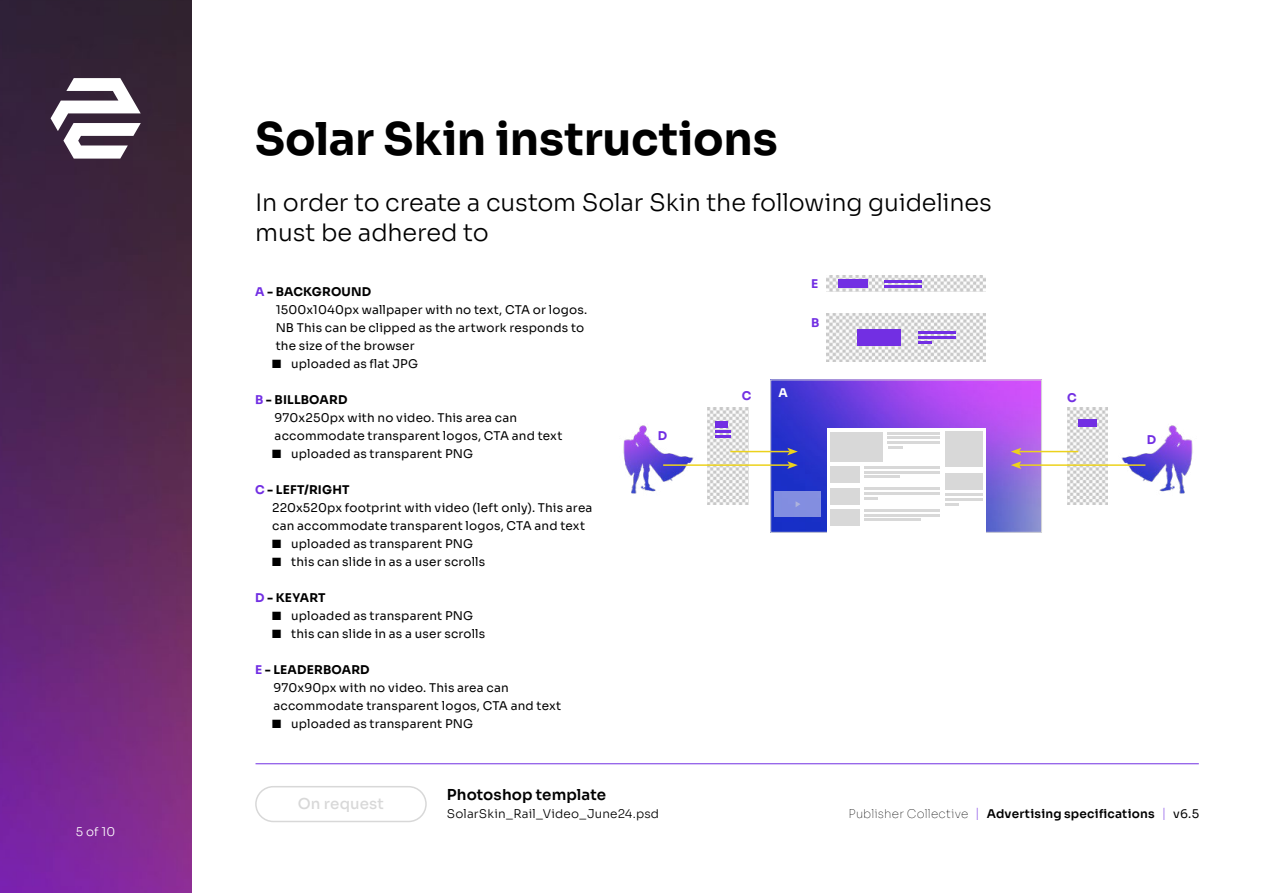
<style>
.page{position:relative;width:1263px;height:893px;background:#fff}
.page>*{position:absolute;margin:0;border:0;box-sizing:border-box;transform-origin:0 0}
.t1{font:700 45px "Sora";letter-spacing:-.005em;color:#000}
.t2{font:300 24px/30px "Sora";letter-spacing:-.01em;color:#000}
.t3{font:600 15px "Sora";letter-spacing:.005em;color:#000}
.t4{font:500 15px "Sora";letter-spacing:.01em;color:#d8d8d8}
.t5{font:12px/18px "Sora";letter-spacing:.015em;color:#000}
.t6{font:600 12px "Sora";letter-spacing:.02em;color:#000}
.t7{font:300 12px "Sora";letter-spacing:.01em;color:#000}
.t8{font:700 12px "Sora";letter-spacing:.015em;color:#000}
.t9{font:700 12px "Sora";color:#722fe3}
.t10{font:300 12px "Sora";color:#fff}
.t11{font:700 12px "Sora";color:#fff}
.s1{font-weight:700;color:#722fe3}
.s2{font-weight:700}
.s3{color:#722fe3}
.s4{font-weight:100}
.s5{font-family:"Open Sans";font-weight:300;color:#722fe3}
.s6{font-weight:400}
</style>
<div class="page">
<img style="left:0;top:0;width:191px;height:893px">
<svg style="left:51px;top:78px;width:90px;height:81px"></svg>
<hr style="left:255px;top:763px;width:944px;height:1px;background:#722fe3">
<img style="left:772px;top:382px;width:268px;height:149px">
<div style="left:770px;top:380px;width:272px;height:153px;border:1px solid #d8d8d8"></div>
<div style="left:827px;top:428px;width:158px;height:104px;background:#fff"></div>
<div style="left:830px;top:432px;width:52px;height:29px;background:#d8d8d8"></div>
<hr style="left:888px;top:432px;width:52px;height:2px;background:#d8d8d8">
<hr style="left:888px;top:437px;width:52px;height:2px;background:#d8d8d8">
<hr style="left:888px;top:441px;width:52px;height:3px;background:#d8d8d8">
<hr style="left:888px;top:446px;width:15px;height:3px;background:#d8d8d8">
<div style="left:830px;top:466px;width:30px;height:17px;background:#d8d8d8"></div>
<hr style="left:864px;top:466px;width:76px;height:3px;background:#d8d8d8">
<hr style="left:864px;top:471px;width:76px;height:2px;background:#d8d8d8">
<hr style="left:864px;top:476px;width:35px;height:2px;background:#d8d8d8">
<div style="left:945px;top:474px;width:37px;height:16px;background:#d8d8d8"></div>
<hr style="left:945px;top:494px;width:37px;height:2px;background:#d8d8d8">
<hr style="left:945px;top:498px;width:37px;height:3px;background:#d8d8d8">
<svg style="left:945px;top:503px;width:13px;height:3px"></svg>
<div style="left:830px;top:488px;width:30px;height:16px;background:#d8d8d8"></div>
<hr style="left:864px;top:488px;width:76px;height:2px;background:#d8d8d8">
<hr style="left:864px;top:492px;width:76px;height:3px;background:#d8d8d8">
<hr style="left:864px;top:497px;width:14px;height:3px;background:#d8d8d8">
<div style="left:830px;top:509px;width:30px;height:17px;background:#d8d8d8"></div>
<hr style="left:864px;top:509px;width:76px;height:3px;background:#d8d8d8">
<hr style="left:864px;top:514px;width:76px;height:2px;background:#d8d8d8">
<hr style="left:864px;top:519px;width:57px;height:2px;background:#d8d8d8">
<div style="left:945px;top:431px;width:37px;height:36px;background:#d8d8d8"></div>
<img style="left:827px;top:314px;width:158px;height:48px">
<img style="left:827px;top:275px;width:158px;height:16px">
<img style="left:1067px;top:408px;width:41px;height:97px">
<img style="left:707px;top:408px;width:41px;height:97px">
<img style="left:1121px;top:425px;width:72px;height:69px">
<img style="left:623px;top:425px;width:71px;height:69px">
<div style="left:838px;top:279px;width:30px;height:9px;background:#722fe3"></div>
<div style="left:715px;top:421px;width:12px;height:7px;background:#722fe3"></div>
<div style="left:1078px;top:419px;width:19px;height:7px;background:#722fe3"></div>
<hr style="left:884px;top:281px;width:37px;height:2px;background:#722fe3">
<svg style="left:715px;top:431px;width:15px;height:2px"></svg>
<hr style="left:884px;top:285px;width:37px;height:3px;background:#722fe3">
<hr style="left:715px;top:435px;width:15px;height:3px;background:#722fe3">
<div style="left:857px;top:329px;width:43px;height:17px;background:#722fe3"></div>
<hr style="left:918px;top:332px;width:37px;height:2px;background:#722fe3">
<hr style="left:918px;top:336px;width:37px;height:3px;background:#722fe3">
<hr style="left:918px;top:341px;width:14px;height:3px;background:#722fe3">
<hr style="left:730px;top:451px;width:60px;height:1px;background:#ecd21c">
<svg style="left:787px;top:448px;width:11px;height:7px"></svg>
<hr style="left:1019px;top:451px;width:59px;height:1px;background:#ecd21c">
<svg style="left:1011px;top:448px;width:10px;height:7px"></svg>
<hr style="left:663px;top:464px;width:127px;height:2px;background:#ecd21c">
<svg style="left:787px;top:461px;width:11px;height:8px"></svg>
<hr style="left:1019px;top:464px;width:126px;height:2px;background:#ecd21c">
<svg style="left:1011px;top:461px;width:10px;height:8px"></svg>
<div style="left:774px;top:492px;width:47px;height:25px;background:#838ee0"></div>
<svg style="left:795px;top:502px;width:5px;height:5px"></svg>
<div style="left:255px;top:786px;width:172px;height:36px;border:2px solid #d8d8d8;border-radius:17px"></div>
<p class="t10" style="left:76px;top:822px;width:41px">5 of 10</p>
<h1 class="t1" style="left:255px;top:102px;width:524px">Solar Skin instructions</h1>
<h2 class="t2" style="left:255px;top:186px;width:738px">In order to create a custom Solar Skin the following guidelines must be adhered to</h2>
<p class="t5" style="left:276px;top:282px;width:313px;text-indent:-21px"><span class="s1">A</span> <span class="s2">- BACKGROUND<br></span>1500x1040px wallpaper with no text, CTA or logos.<br>NB This can be clipped as the artwork responds to the size of the browser</p>
<p class="t5" style="left:272px;top:354px;width:148px">■ uploaded as flat JPG</p>
<p class="t5" style="left:275px;top:390px;width:289px;text-indent:-19px"><span class="s1">B</span> <span class="s2">- BILLBOARD<br></span>970x250px with no video. This area can accommodate transparent logos, CTA and text</p>
<p class="t5" style="left:272px;top:444px;width:202px">■ uploaded as transparent PNG</p>
<p class="t5" style="left:272px;top:480px;width:322px;text-indent:-17px"><span class="s1">C</span> <span class="s2">- LEFT/RIGHT<br></span>220x520px footprint with video (left only). This area can accommodate transparent logos, CTA and text</p>
<p class="t5" style="left:272px;top:534px;width:202px">■ uploaded as transparent PNG</p>
<p class="t5" style="left:272px;top:552px;width:215px">■ this can slide in as a user scrolls</p>
<p class="t8" style="left:255px;top:588px;width:72px"><span class="s3">D</span> - KEYART</p>
<p class="t5" style="left:272px;top:606px;width:202px">■ uploaded as transparent PNG</p>
<p class="t5" style="left:272px;top:624px;width:215px">■ this can slide in as a user scrolls</p>
<p class="t5" style="left:273px;top:660px;width:289px;text-indent:-18px"><span class="s1">E</span> <span class="s2">- LEADERBOARD<br></span>970x90px with no video. This area can accommodate transparent logos, CTA and text</p>
<p class="t5" style="left:272px;top:714px;width:202px">■ uploaded as transparent PNG</p>
<p class="t9" style="left:811px;top:274px;width:9px">E</p>
<p class="t9" style="left:811px;top:313px;width:10px">B</p>
<p class="t11" style="left:778px;top:383px;width:11px">A</p>
<p class="t9" style="left:742px;top:386px;width:11px">C</p>
<p class="t9" style="left:1067px;top:388px;width:11px">C</p>
<p class="t9" style="left:658px;top:426px;width:11px">D</p>
<p class="t9" style="left:1147px;top:430px;width:11px">D</p>
<p class="t4" style="left:298px;top:791px;width:88px">On request</p>
<p class="t3" style="left:447px;top:782px;width:161px">Photoshop template</p>
<p class="t7" style="left:447px;top:804px;width:214px">SolarSkin_Rail_Video_June24.psd</p>
<p class="t6" style="left:848px;top:804px;width:352px"><span class="s4">Publisher Collective</span> <span class="s5">|</span> Advertising specifications <span class="s5">|</span> <span class="s6">v6.5</span></p>
</div>
